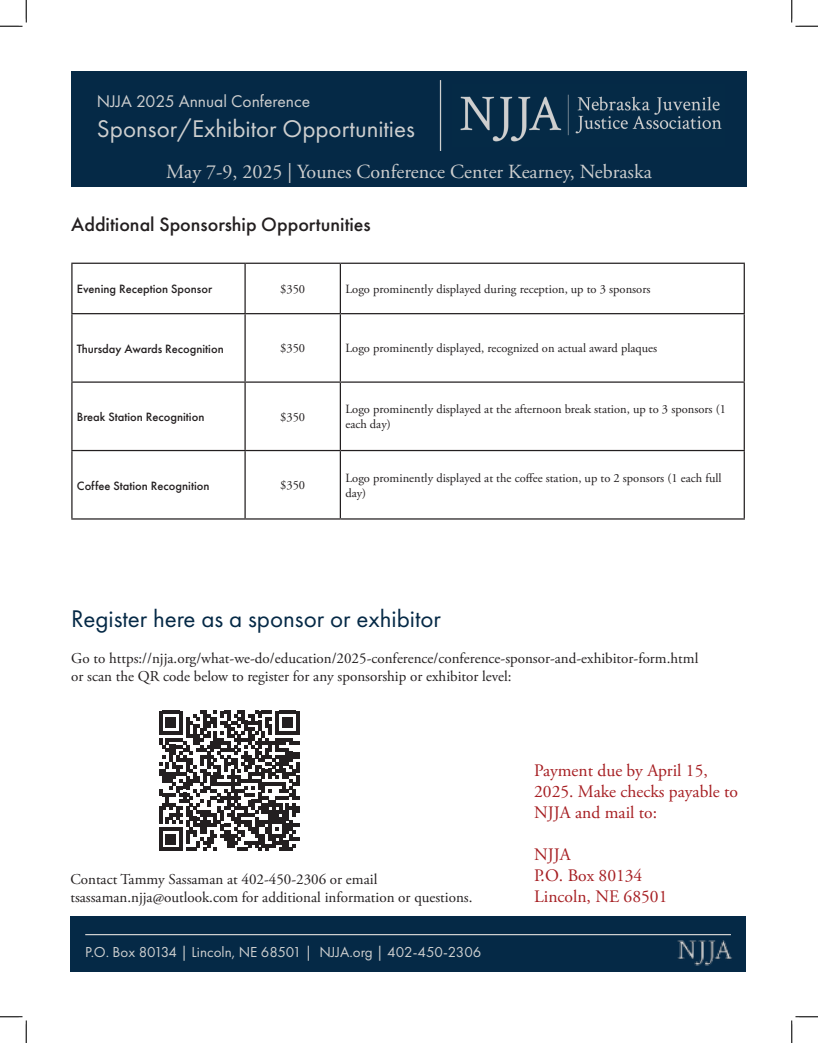
<style>
.page{position:relative;width:818px;height:1043px;background:#fff}
.page>*{position:absolute;margin:0;border:0;box-sizing:border-box;transform-origin:0 0}
.t1{font:25px "Futura PT";color:#052946}
.t2{font:25px "Futura PT";color:#cecfcf}
.t3{font:20px "Adobe Garamond Pro";color:#cecfcf}
.t4{font:500 20px "Futura PT";color:#231f20}
.t5{font:17.5px/21px "Adobe Garamond Pro";color:#a61e22}
.t6{font:17.5px "Futura PT";color:#cecfcf}
.t7{font:15px/18px "Adobe Garamond Pro";color:#231f20}
.t8{font:15px "Futura PT";color:#cecfcf}
.t9{font:12.5px/15px "Adobe Garamond Pro";color:#231f20}
.t10{font:500 12.5px "Futura PT";color:#231f20}
</style>
<div class="page">
<div style="left:71px;top:71px;width:675px;height:116px;background:#052946"></div>
<img style="left:460px;top:94px;width:262px;height:48px">
<hr style="left:440px;top:80px;width:1px;height:71px;background:#cecfcf">
<div style="left:70px;top:915px;width:675px;height:56px;background:#052946"></div>
<img style="left:677px;top:934px;width:55px;height:32px">
<hr style="left:85px;top:934px;width:645px;height:1px;background:#cecfcf">
<hr style="left:71px;top:262px;width:174px;height:2px;background:#231f20">
<hr style="left:71px;top:264px;width:1px;height:49px;background:#231f20">
<hr style="left:245px;top:262px;width:95px;height:2px;background:#231f20">
<hr style="left:244px;top:264px;width:2px;height:49px;background:#231f20">
<hr style="left:340px;top:262px;width:404px;height:2px;background:#231f20">
<hr style="left:340px;top:264px;width:1px;height:49px;background:#231f20">
<hr style="left:743px;top:264px;width:1px;height:49px;background:#231f20">
<hr style="left:71px;top:313px;width:174px;height:1px;background:#231f20">
<hr style="left:71px;top:314px;width:1px;height:67px;background:#231f20">
<hr style="left:245px;top:313px;width:95px;height:1px;background:#231f20">
<hr style="left:244px;top:314px;width:2px;height:67px;background:#231f20">
<hr style="left:340px;top:313px;width:404px;height:1px;background:#231f20">
<hr style="left:340px;top:314px;width:1px;height:67px;background:#231f20">
<hr style="left:743px;top:314px;width:1px;height:67px;background:#231f20">
<hr style="left:71px;top:381px;width:174px;height:2px;background:#231f20">
<hr style="left:71px;top:383px;width:1px;height:67px;background:#231f20">
<hr style="left:245px;top:381px;width:95px;height:2px;background:#231f20">
<hr style="left:244px;top:383px;width:2px;height:67px;background:#231f20">
<hr style="left:340px;top:381px;width:404px;height:2px;background:#231f20">
<hr style="left:340px;top:383px;width:1px;height:67px;background:#231f20">
<hr style="left:743px;top:383px;width:1px;height:67px;background:#231f20">
<hr style="left:71px;top:450px;width:174px;height:1px;background:#231f20">
<hr style="left:71px;top:451px;width:1px;height:67px;background:#231f20">
<hr style="left:245px;top:450px;width:95px;height:1px;background:#231f20">
<hr style="left:244px;top:451px;width:2px;height:67px;background:#231f20">
<hr style="left:340px;top:450px;width:404px;height:1px;background:#231f20">
<hr style="left:340px;top:451px;width:1px;height:67px;background:#231f20">
<hr style="left:743px;top:451px;width:1px;height:67px;background:#231f20">
<hr style="left:71px;top:518px;width:174px;height:1px;background:#231f20">
<hr style="left:245px;top:518px;width:95px;height:1px;background:#231f20">
<hr style="left:340px;top:518px;width:404px;height:1px;background:#231f20">
<svg style="left:159px;top:710px;width:140px;height:141px"></svg>
<svg style="left:0;top:0;width:27px;height:27px"></svg>
<svg style="left:0;top:1016px;width:27px;height:26px"></svg>
<svg style="left:791px;top:0;width:27px;height:27px"></svg>
<svg style="left:791px;top:1016px;width:27px;height:26px"></svg>
<p class="t6" style="left:97px;top:91px;width:215px">NJJA 2025 Annual Conference</p>
<p class="t2" style="left:97px;top:114px;width:319px">Sponsor/Exhibitor Opportunities</p>
<p class="t3" style="left:166px;top:159px;width:487px">May 7-9, 2025 | Younes Conference Center Kearney, Nebraska</p>
<p class="t4" style="left:71px;top:212px;width:301px">Additional Sponsorship Opportunities</p>
<p class="t10" style="left:77px;top:281px;width:137px">Evening Reception Sponsor</p>
<p class="t9" style="left:280px;top:282px;width:26px">$350</p>
<p class="t9" style="left:345px;top:282px;width:306px">Logo prominently displayed during reception, up to 3 sponsors</p>
<p class="t10" style="left:77px;top:341px;width:148px">Thursday Awards Recognition</p>
<p class="t9" style="left:280px;top:341px;width:26px">$350</p>
<p class="t9" style="left:345px;top:341px;width:313px">Logo prominently displayed, recognized on actual award plaques</p>
<p class="t10" style="left:77px;top:409px;width:129px">Break Station Recognition</p>
<p class="t9" style="left:280px;top:410px;width:26px">$350</p>
<p class="t9" style="left:345px;top:402px;width:382px">Logo prominently displayed at the afternoon break station, up to 3 sponsors (1 each day)</p>
<p class="t10" style="left:77px;top:478px;width:134px">Coffee Station Recognition</p>
<p class="t9" style="left:280px;top:478px;width:26px">$350</p>
<p class="t9" style="left:345px;top:471px;width:377px">Logo prominently displayed at the coffee station, up to 2 sponsors (1 each full day)</p>
<p class="t1" style="left:71px;top:604px;width:371px">Register here as a sponsor or exhibitor</p>
<p class="t7" style="left:71px;top:650px;width:628px">Go to https://njja.org/what-we-do/education/2025-conference/conference-sponsor-and-exhibitor-form.html</p>
<p class="t7" style="left:71px;top:668px;width:442px">or scan the QR code below to register for any sponsorship or exhibitor level:</p>
<p class="t7" style="left:70px;top:870px;width:403px">Contact Tammy Sassaman at 402-450-2306 or email tsassaman.njja@outlook.com for additional information or questions.</p>
<p class="t8" style="left:85px;top:942px;width:398px">P.O. Box 80134 | Lincoln, NE 68501 | NJJA.org | 402-450-2306</p>
<p class="t5" style="left:534px;top:760px;width:205px">Payment due by April 15,<br>2025. Make checks payable to<br>NJJA and mail to:</p>
<p class="t5" style="left:534px;top:844px;width:38px">NJJA</p>
<p class="t5" style="left:534px;top:865px;width:110px">P.O. Box 80134</p>
<p class="t5" style="left:534px;top:886px;width:135px">Lincoln, NE 68501</p>
</div>
